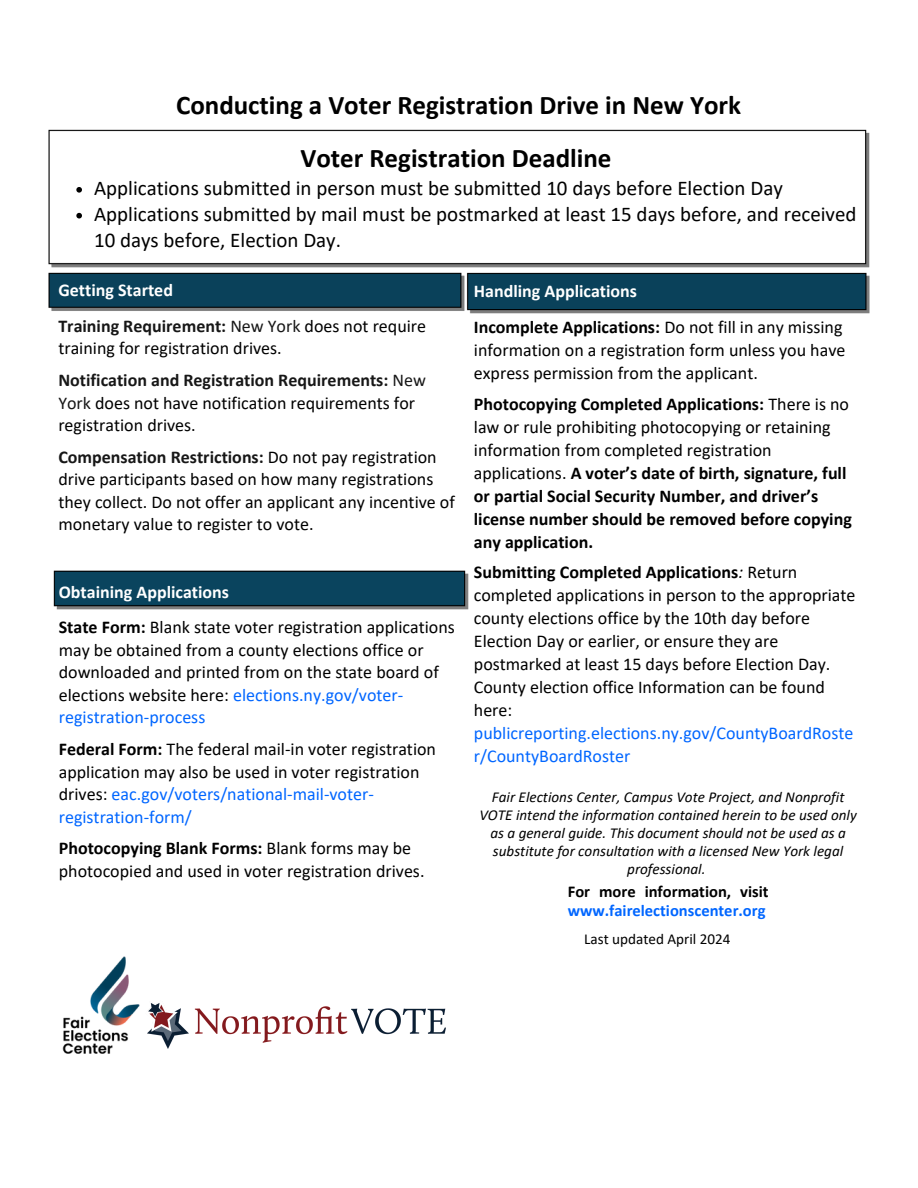
<style>
.page{position:relative;width:918px;height:1188px;background:#fff}
.page>*{position:absolute;margin:0;border:0;box-sizing:border-box;transform-origin:0 0}
.t1{font:700 27px "Calibri";color:#000}
.t2{font:21px/25.8px "Calibri";color:#000}
.t3{font:18px/22.5px "Calibri";color:#000}
.t4{font:700 18px/23px "Calibri";color:#000}
.t5{font:700 18px "Calibri";color:#fff}
.t6{font:700 16.5px/19.2px "Calibri";color:#06f}
.t7{font:italic 15.15px/18px "Calibri";color:#000;text-align:center}
.t8{font:15.15px "Calibri";color:#000}
.s1{font-weight:700;color:#171717}
.s2{color:#171717}
.s3{font-weight:700}
.s4{color:#06f}
.s5{font-weight:400}
.s6{font-style:italic}
.s7{color:#000}
</style>
<div class="page">
<img style="left:53px;top:570px;width:416px;height:40px">
<img style="left:48px;top:129px;width:822px;height:185px">
<svg style="left:76px;top:187px;width:6px;height:6px"></svg>
<svg style="left:76px;top:213px;width:6px;height:5px"></svg>
<img style="left:147px;top:1003px;width:299px;height:45px">
<img style="left:62px;top:956px;width:78px;height:98px">
<h1 class="t1" style="left:176px;top:94px;width:566px">Conducting a Voter Registration Drive in New York</h1>
<h4 class="t1" style="left:300px;top:146px;width:313px">Voter Registration Deadline</h4>
<h4 class="t2" style="left:94px;top:177px;width:690px">Applications submitted in person must be submitted 10 days before Election Day</h4>
<p class="t2" style="left:94px;top:203px;width:764px">Applications submitted by mail must be postmarked at least 15 days before, and received<br>10 days before, Election Day.</p>
<h4 class="t5" style="left:58px;top:283px;width:116px">Getting Started</h4>
<p class="t3" style="left:58px;top:316px;width:369px"><span class="s1">Training Requirement:</span> <span class="s2">New York</span> does not require training for registration drives.</p>
<h3 class="t3" style="left:58px;top:370px;width:369px"><span class="s1">Notification and Registration Requirements:</span> <span class="s2">New<br>York</span> does not have notification requirements for registration drives.</h3>
<p class="t3" style="left:58px;top:447px;width:398px"><span class="s1">Compensation Restrictions:</span> Do not pay registration drive participants based on how many registrations they collect. Do not offer an applicant any incentive of</p>
<p class="t3" style="left:58px;top:515px;width:257px">monetary value to register to vote.</p>
<p class="t5" style="left:59px;top:584px;width:172px">Obtaining Applications</p>
<p class="t3" style="left:59px;top:617px;width:398px"><span class="s3">State Form:</span> Blank state voter registration applications may be obtained from a county elections office or downloaded and printed from on the state board of elections website here: <span class="s4">elections.ny.gov/voter&shy;registration-process</span></p>
<h3 class="t3" style="left:59px;top:739px;width:379px"><span class="s3">Federal Form:</span> The federal mail-in voter registration application may also be used in voter registration drives: <span class="s4">eac.gov/voters/national-mail-voter&shy;registration-form/</span></h3>
<h4 class="t3" style="left:59px;top:839px;width:367px"><span class="s3">Photocopying Blank Forms:</span> Blank forms may be photocopied and used in voter registration drives.</h4>
<h4 class="t5" style="left:474px;top:284px;width:165px">Handling Applications</h4>
<h4 class="t3" style="left:474px;top:317px;width:373px;line-height:23px"><span class="s3">Incomplete Applications:</span> Do not fill in any missing information on a registration form unless you have express permission from the applicant.</h4>
<h3 class="t4" style="left:474px;top:394px;width:379px">Photocopying Completed Applications: <span class="s5">There is no law or rule prohibiting photocopying or retaining information from completed registration applications.</span> A voter’s date of birth, signature, full or partial Social Security Number, and driver’s license number should be removed before copying any application.</h3>
<h4 class="t3" style="left:474px;top:562px;width:383px;line-height:23px"><span class="s3">Submitting Completed Applications</span><span class="s6">:</span> Return completed applications in person to the appropriate county elections office by the 10th day before Election Day or earlier, or ensure they are postmarked at least 15 days before Election Day.<br>County election office Information can be found here: <span class="s4">publicreporting.elections.ny.gov/CountyBoardRoste r/CountyBoardRoster</span></h4>
<h3 class="t7" style="left:479px;top:790px;width:379px">Fair Elections Center, Campus Vote Project, and Nonprofit VOTE intend the information contained herein to be used only as a general guide. This document should not be used as a substitute for consultation with a licensed New York legal professional.</h3>
<h4 class="t6" style="left:568px;top:883px;width:202px"><span class="s7">For more information, visit </span>www.fairelectionscenter.org</h4>
<h4 class="t8" style="left:584px;top:933px;width:148px">Last updated April 2024</h4>
</div>
